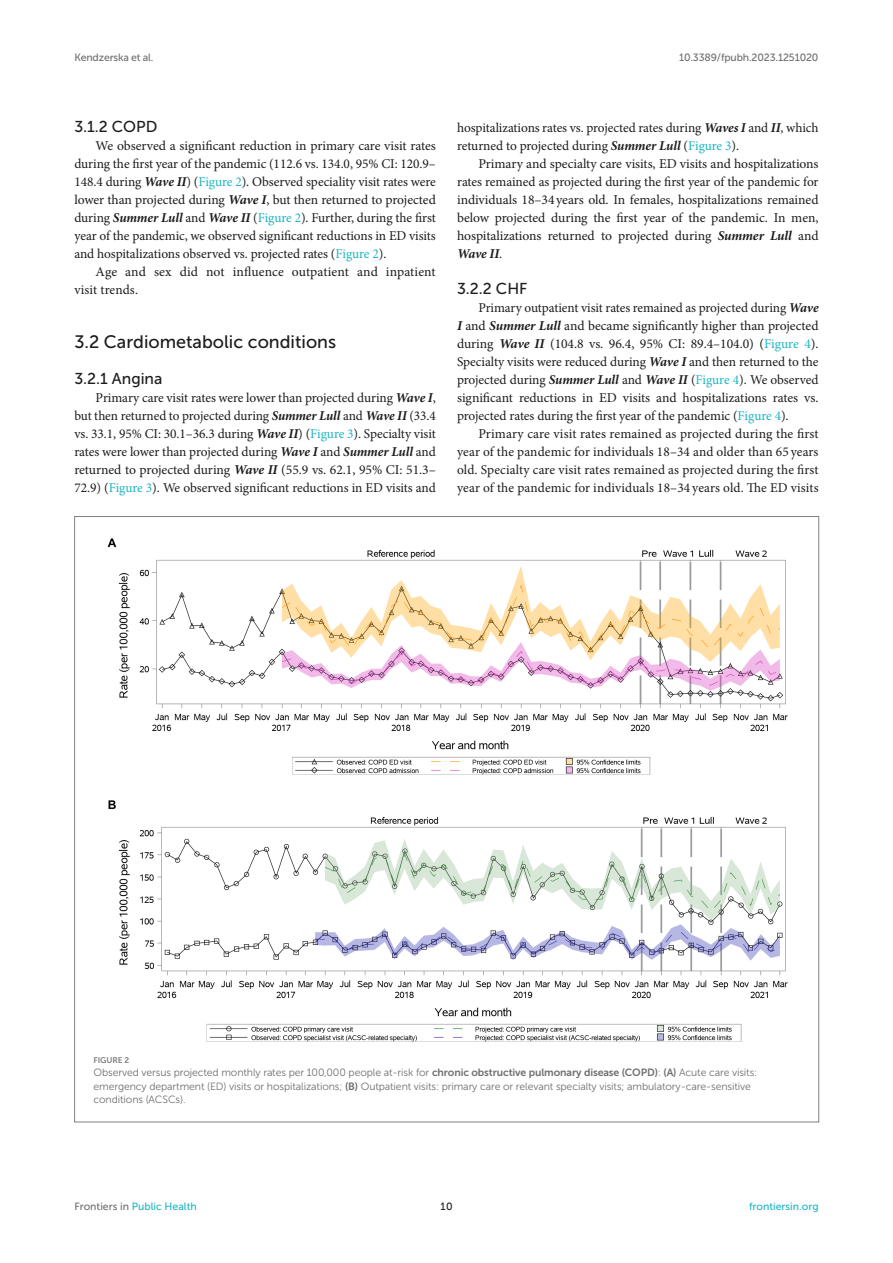
<style>
.page{position:relative;width:893px;height:1263px;background:#fff}
.page>*{position:absolute;margin:0;border:0;box-sizing:border-box;transform-origin:0 0}
.HEAD_2{font:18px "Museo Sans 500";color:#1b1c1b}
.HEAD_3{font:15.75px "Museo Sans 500";color:#1b1c1b}
.HEAD_3_after_HEAD_2{font:15.75px "Museo Sans 500";color:#1b1c1b}
.TEXT_FLUSH{font:13.5px/18px "Minion Pro";letter-spacing:-.005em;color:#1b1c1b;text-align:justify}
.TEXT{font:13.5px/18px "Minion Pro";color:#1b1c1b;text-align:justify}
.FIG_LEG{font:10.5px/13.5px "Museo Sans 300";letter-spacing:-.01em;color:#706f70}
.t1{font:10.5px "Museo Sans 500";letter-spacing:-.015em;color:#706f70}
.t2{font:10.5px "Museo Sans 500";color:#1db5c3}
.t3{font:10.5px "Museo Sans 500";color:#1b1c1b}
.FIG_HD{font:8.25px "Museo Sans 700";letter-spacing:-.01em;color:#7e7f7f}
.s1{font-weight:700;font-style:italic}
.s2{color:#1db5c3}
.s3{font-family:"Museo Sans 700"}
.s4{color:#706f70}
</style>
<div class="page">
<img style="left:107px;top:538px;width:681px;height:504px">
<p class="t1" style="left:74px;top:51px;width:81px">Kendzerska et al.</p>
<p class="t1" style="left:679px;top:51px;width:141px">10.3389/fpubh.2023.1251020</p>
<p class="HEAD_3" style="left:74px;top:118px;width:84px">3.1.2 COPD</p>
<p class="TEXT_FLUSH" style="left:74px;top:137px;width:363px;text-indent:21px">We observed a significant reduction in primary care visit rates during the first year of the pandemic (112.6 vs. 134.0, 95% CI: 120.9– 148.4 during <span class="s1">Wave II</span>) (<span class="s2">Figure 2</span>). Observed speciality visit rates were lower than projected during <span class="s1">Wave I</span>, but then returned to projected during <span class="s1">Summer Lull</span> and <span class="s1">Wave II</span> (<span class="s2">Figure 2</span>). Further, during the first year of the pandemic, we observed significant reductions in ED visits and hospitalizations observed vs. projected rates (<span class="s2">Figure 2</span>).</p>
<p class="TEXT" style="left:74px;top:263px;width:363px;text-indent:21px">Age and sex did not influence outpatient and inpatient visit trends.</p>
<p class="HEAD_2" style="left:74px;top:332px;width:263px">3.2 Cardiometabolic conditions</p>
<p class="HEAD_3_after_HEAD_2" style="left:74px;top:370px;width:90px">3.2.1 Angina</p>
<p class="TEXT_FLUSH" style="left:74px;top:389px;width:363px;text-indent:21px">Primary care visit rates were lower than projected during <span class="s1">Wave I</span>, but then returned to projected during <span class="s1">Summer Lull</span> and <span class="s1">Wave II</span> (33.4 vs. 33.1, 95% CI: 30.1–36.3 during <span class="s1">Wave II</span>) (<span class="s2">Figure 3</span>). Specialty visit rates were lower than projected during <span class="s1">Wave I</span> and <span class="s1">Summer Lull</span> and returned to projected during <span class="s1">Wave II</span> (55.9 vs. 62.1, 95% CI: 51.3– 72.9) (<span class="s2">Figure 3</span>). We observed significant reductions in ED visits and</p>
<p class="TEXT_FLUSH" style="left:457px;top:119px;width:363px">hospitalizations rates vs. projected rates during <span class="s1">Waves I</span> and <span class="s1">II</span>, which returned to projected during <span class="s1">Summer Lull</span> (<span class="s2">Figure 3</span>).</p>
<p class="TEXT" style="left:457px;top:155px;width:363px;text-indent:21px">Primary and specialty care visits, ED visits and hospitalizations rates remained as projected during the first year of the pandemic for individuals 18–34years old. In females, hospitalizations remained below projected during the first year of the pandemic. In men, hospitalizations returned to projected during <span class="s1">Summer Lull</span> and <span class="s1">Wave II</span>.</p>
<p class="HEAD_3" style="left:457px;top:280px;width:72px">3.2.2 CHF</p>
<p class="TEXT_FLUSH" style="left:457px;top:299px;width:363px;text-indent:21px">Primary outpatient visit rates remained as projected during <span class="s1">Wave I</span> and <span class="s1">Summer Lull</span> and became significantly higher than projected during <span class="s1">Wave II</span> (104.8 vs. 96.4, 95% CI: 89.4–104.0) (<span class="s2">Figure 4</span>).<br>Specialty visits were reduced during <span class="s1">Wave I</span> and then returned to the projected during <span class="s1">Summer Lull</span> and <span class="s1">Wave II</span> (<span class="s2">Figure 4</span>). We observed significant reductions in ED visits and hospitalizations rates vs. projected rates during the first year of the pandemic (<span class="s2">Figure 4</span>).</p>
<p class="TEXT" style="left:457px;top:425px;width:363px;text-indent:21px">Primary care visit rates remained as projected during the first year of the pandemic for individuals 18–34 and older than 65 years old. Specialty care visit rates remained as projected during the first year of the pandemic for individuals 18–34 years old. The ED visits</p>
<p class="FIG_HD" style="left:94px;top:1055px;width:37px">FIGURE 2</p>
<p class="FIG_LEG" style="left:94px;top:1066px;width:665px">Observed versus projected monthly rates per 100,000 people at-risk for <span class="s3">chronic obstructive pulmonary disease (COPD)</span>: <span class="s3">(A)</span> Acute care visits: emergency department (ED) visits or hospitalizations; <span class="s3">(B)</span> Outpatient visits: primary care or relevant specialty visits; ambulatory-care-sensitive conditions (ACSCs).</p>
<p class="t2" style="left:74px;top:1200px;width:124px"><span class="s4">Frontiers in</span> Public Health</p>
<p class="t3" style="left:440px;top:1200px;width:14px">10</p>
<p class="t2" style="left:749px;top:1200px;width:71px">frontiersin.org</p>
</div>
